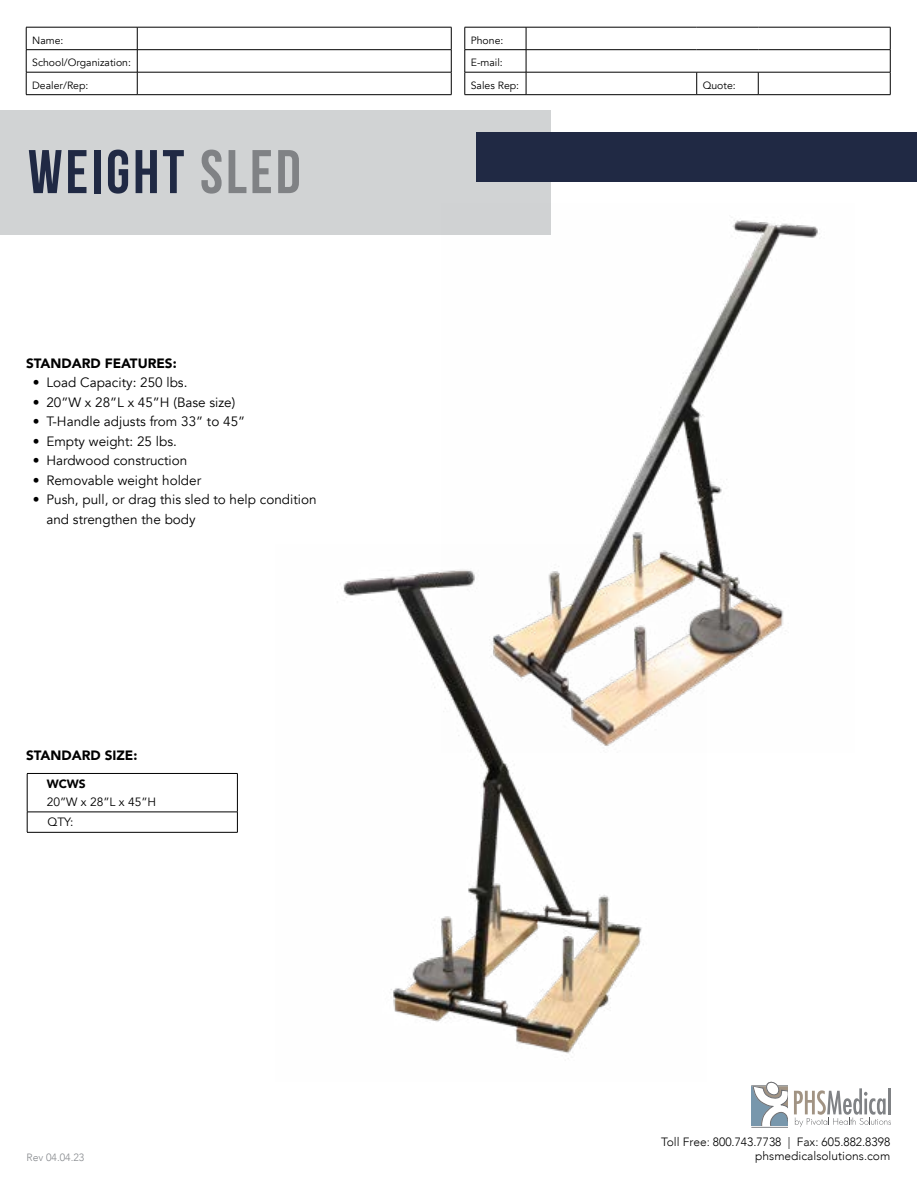
<style>
.page{position:relative;width:918px;height:1188px;background:#fff}
.page>*{position:absolute;margin:0;border:0;box-sizing:border-box;transform-origin:0 0}
.t1{font:700 61.5px "Bebas Neue";letter-spacing:.05em;color:#202944}
.t2{font:13.5px/19.5px "Avenir";color:#000}
.t3{font:900 13.5px "Avenir";color:#000}
.t4{font:300 12px "Avenir";color:#000}
.t5{font:12px/20.4px "Avenir";color:#000}
.t6{font:900 12px "Avenir";color:#000}
.t7{font:10.5px "Avenir";color:#000}
.t8{font:300 10.5px "Avenir";color:#878a8e}
.s1{color:#808285}
</style>
<div class="page">
<div style="left:0;top:110px;width:551px;height:125px;background:#d1d3d4"></div>
<div style="left:477px;top:132px;width:440px;height:50px;background:#202944"></div>
<hr style="left:26px;top:27px;width:111px;height:1px;background:#000">
<hr style="left:526px;top:27px;width:171px;height:1px;background:#000">
<hr style="left:697px;top:27px;width:61px;height:1px;background:#000">
<hr style="left:758px;top:27px;width:132px;height:1px;background:#000">
<hr style="left:26px;top:49px;width:111px;height:1px;background:#000">
<hr style="left:526px;top:49px;width:171px;height:1px;background:#000">
<hr style="left:697px;top:49px;width:61px;height:1px;background:#000">
<hr style="left:758px;top:49px;width:132px;height:1px;background:#000">
<hr style="left:26px;top:72px;width:111px;height:1px;background:#000">
<svg style="left:26px;top:27px;width:1px;height:67px"></svg>
<hr style="left:526px;top:72px;width:171px;height:1px;background:#000">
<hr style="left:697px;top:72px;width:61px;height:1px;background:#000">
<svg style="left:696px;top:72px;width:1px;height:22px"></svg>
<hr style="left:758px;top:72px;width:132px;height:1px;background:#000">
<svg style="left:758px;top:72px;width:1px;height:22px"></svg>
<svg style="left:890px;top:27px;width:1px;height:67px"></svg>
<hr style="left:26px;top:94px;width:111px;height:1px;background:#000">
<hr style="left:526px;top:94px;width:171px;height:1px;background:#000">
<hr style="left:697px;top:94px;width:61px;height:1px;background:#000">
<hr style="left:758px;top:94px;width:132px;height:1px;background:#000">
<hr style="left:465px;top:27px;width:61px;height:1px;background:#000">
<hr style="left:465px;top:49px;width:61px;height:1px;background:#000">
<hr style="left:465px;top:72px;width:61px;height:1px;background:#000">
<svg style="left:465px;top:27px;width:1px;height:67px"></svg>
<svg style="left:526px;top:27px;width:1px;height:67px"></svg>
<hr style="left:465px;top:94px;width:61px;height:1px;background:#000">
<hr style="left:137px;top:27px;width:314px;height:1px;background:#000">
<hr style="left:137px;top:49px;width:314px;height:1px;background:#000">
<hr style="left:137px;top:72px;width:314px;height:1px;background:#000">
<svg style="left:137px;top:27px;width:1px;height:67px"></svg>
<svg style="left:451px;top:27px;width:1px;height:67px"></svg>
<hr style="left:137px;top:94px;width:314px;height:1px;background:#000">
<svg style="left:794px;top:1088px;width:97px;height:39px"></svg>
<svg style="left:752px;top:1081px;width:36px;height:46px"></svg>
<hr style="left:752px;top:1127px;width:36px;height:1px;background:#808285">
<img style="left:602px;top:220px;width:218px;height:459px">
<img style="left:343px;top:544px;width:363px;height:510px">
<hr style="left:27px;top:773px;width:211px;height:1px;background:#000">
<hr style="left:27px;top:774px;width:1px;height:38px;background:#000">
<hr style="left:237px;top:774px;width:1px;height:38px;background:#000">
<hr style="left:27px;top:812px;width:211px;height:1px;background:#000">
<svg style="left:27px;top:812px;width:1px;height:20px"></svg>
<svg style="left:237px;top:812px;width:1px;height:20px"></svg>
<hr style="left:27px;top:832px;width:211px;height:1px;background:#000">
<p class="t7" style="left:32px;top:34px;width:33px">Name:</p>
<p class="t7" style="left:471px;top:34px;width:34px">Phone:</p>
<p class="t7" style="left:32px;top:56px;width:100px">School/Organization:</p>
<p class="t7" style="left:471px;top:56px;width:34px">E-mail:</p>
<p class="t7" style="left:32px;top:79px;width:58px">Dealer/Rep:</p>
<p class="t7" style="left:471px;top:79px;width:50px">Sales Rep:</p>
<p class="t7" style="left:703px;top:79px;width:35px">Quote:</p>
<h1 class="t1" style="left:28px;top:138px;width:274px">WEIGHT <span class="s1">SLED</span></h1>
<p class="t3" style="left:26px;top:351px;width:152px">STANDARD FEATURES:</p>
<p class="t2" style="left:33px;top:373px;width:156px">• Load Capacity: 250 lbs.</p>
<p class="t2" style="left:33px;top:393px;width:204px">• 20”W x 28”L x 45”H (Base size)</p>
<p class="t2" style="left:33px;top:412px;width:214px">• T-Handle adjusts from 33” to 45”</p>
<p class="t2" style="left:33px;top:432px;width:145px">• Empty weight: 25 lbs.</p>
<p class="t2" style="left:33px;top:451px;width:156px">• Hardwood construction</p>
<p class="t2" style="left:33px;top:471px;width:170px">• Removable weight holder</p>
<p class="t2" style="left:46px;top:490px;width:272px;text-indent:-14px">• Push, pull, or drag this sled to help condition and strengthen the body</p>
<p class="t3" style="left:26px;top:743px;width:113px">STANDARD SIZE:</p>
<p class="t6" style="left:47px;top:773px;width:41px">WCWS</p>
<p class="t5" style="left:47px;top:792px;width:111px">20”W x 28”L x 45”H<br>QTY:</p>
<p class="t4" style="left:661px;top:1135px;width:230px">Toll Free: 800.743.7738 | Fax: 605.882.8398</p>
<p class="t8" style="left:27px;top:1151px;width:59px">Rev 04.04.23</p>
<p class="t4" style="left:755px;top:1148px;width:136px">phsmedicalsolutions.com</p>
</div>
